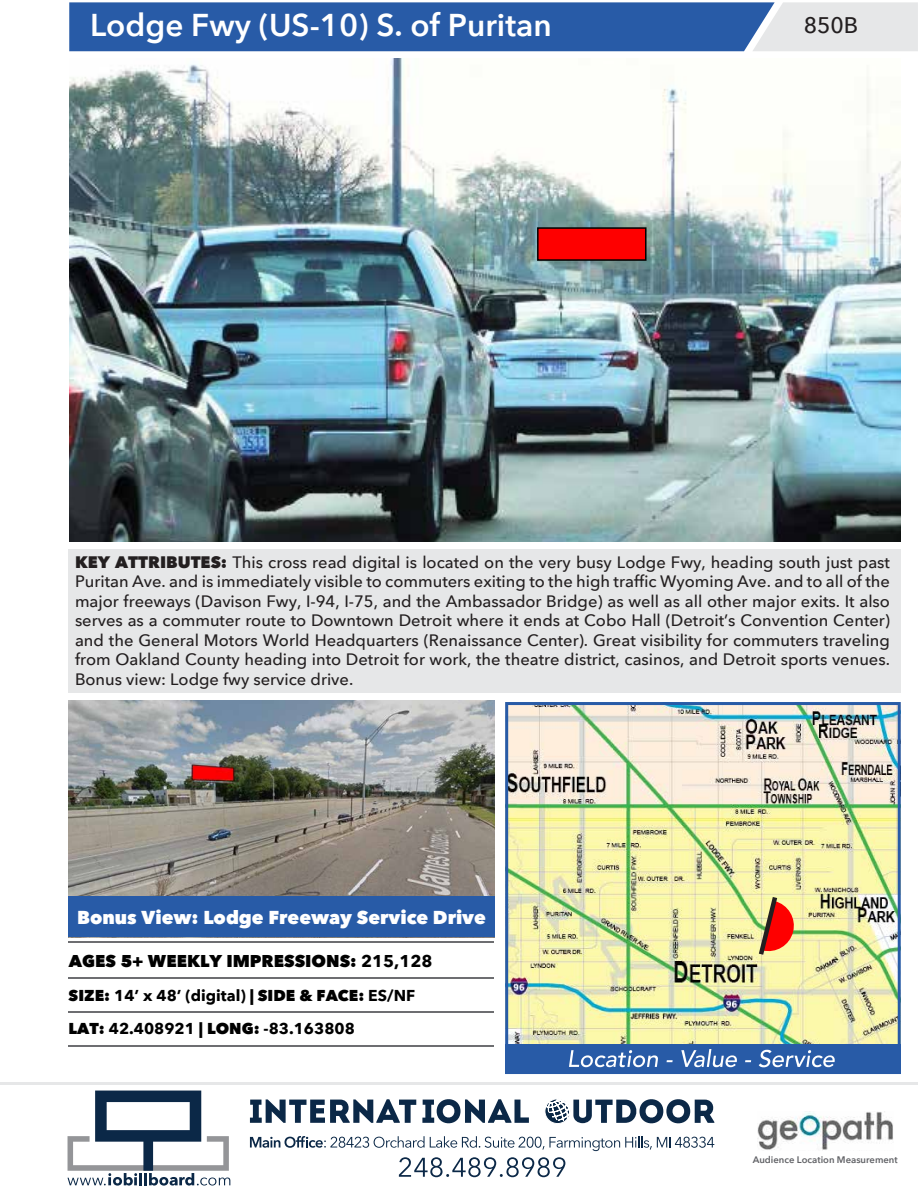
<style>
.page{position:relative;width:918px;height:1188px;background:#fff}
.page>*{position:absolute;margin:0;border:0;box-sizing:border-box;transform-origin:0 0}
.t1{font:600 31.5px "Avenir Next LT Pro";color:#fff}
.t2{font:500 22.5px "Avenir Next LT Pro";color:#231f20}
.t3{font:800 18.6px "Avenir Next LT Pro";color:#fff}
.t4{font:800 17.1px "Avenir Next LT Pro";color:#000}
.t5{font:500 16.5px/19.5px "Avenir Next LT Pro";color:#231f20;text-align:justify}
.t6{font:700 15.75px/33.3px "Avenir Next LT Pro";color:#000}
.t7{font:600 9.45px "Avenir Next LT Pro";color:#616266}
.s1{font-weight:800;font-size:16.65px}
.s2{font-weight:700}
.s3{font-weight:800}
</style>
<div class="page">
<svg style="left:69px;top:2px;width:849px;height:49px;background:#4d76b3"></svg>
<hr style="left:0;top:1083px;width:918px;height:2px;background:#e6e7e8">
<img style="left:68px;top:700px;width:427px;height:196px">
<img style="left:70px;top:58px;width:831px;height:483px">
<div style="left:537px;top:227px;width:110px;height:34px;background:#fe0000;border:2px solid #000"></div>
<div style="left:68px;top:549px;width:833px;height:144px;background:#e6e7e8"></div>
<div style="left:68px;top:896px;width:427px;height:41px;background:#285ba7"></div>
<hr style="left:68px;top:942px;width:425px;height:1px;background:#6d6e71">
<hr style="left:68px;top:977px;width:425px;height:2px;background:#6d6e71">
<hr style="left:68px;top:1011px;width:425px;height:2px;background:#6d6e71">
<hr style="left:68px;top:1045px;width:425px;height:2px;background:#6d6e71">
<svg style="left:68px;top:1091px;width:162px;height:95px"></svg>
<svg style="left:250px;top:1136px;width:464px;height:15px"></svg>
<svg style="left:250px;top:1099px;width:166px;height:24px"></svg>
<svg style="left:422px;top:1099px;width:107px;height:25px"></svg>
<svg style="left:545px;top:1099px;width:170px;height:25px"></svg>
<svg style="left:399px;top:1157px;width:166px;height:20px"></svg>
<img style="left:757px;top:1111px;width:136px;height:39px">
<img style="left:505px;top:702px;width:396px;height:343px">
<div style="left:505px;top:1045px;width:396px;height:29px;background:#285ba7"></div>
<svg style="left:569px;top:1050px;width:89px;height:17px"></svg>
<svg style="left:667px;top:1060px;width:6px;height:2px"></svg>
<svg style="left:681px;top:1049px;width:56px;height:18px"></svg>
<svg style="left:745px;top:1060px;width:6px;height:2px"></svg>
<svg style="left:759px;top:1050px;width:76px;height:17px"></svg>
<svg style="left:756px;top:892px;width:40px;height:68px;background:#e18c62"></svg>
<h1 class="t1" style="left:90px;top:6px;width:463px">Lodge Fwy (US-10) S. of Puritan</h1>
<h2 class="t2" style="left:804px;top:12px;width:56px">850B</h2>
<p class="t5" style="left:75px;top:552px;width:817px"><span class="s1">KEY ATTRIBUTES:</span> This cross read digital is located on the very busy Lodge Fwy, heading south just past Puritan Ave. and is immediately visible to commuters exiting to the high traffic Wyoming Ave. and to all of the major freeways (Davison Fwy, I-94, I-75, and the Ambassador Bridge) as well as all other major exits. It also serves as a commuter route to Downtown Detroit where it ends at Cobo Hall (Detroit’s Convention Center) and the General Motors World Headquarters (Renaissance Center). Great visibility for commuters traveling from Oakland County heading into Detroit for work, the theatre district, casinos, and Detroit sports venues.<br>Bonus view: Lodge fwy service drive.</p>
<p class="t3" style="left:77px;top:906px;width:410px">Bonus View: Lodge Freeway Service Drive</p>
<p class="t4" style="left:69px;top:950px;width:365px">AGES 5+ WEEKLY IMPRESSIONS: <span class="s2">215,128</span></p>
<p class="t6" style="left:69px;top:979px;width:348px"><span class="s3">SIZE:</span> 14’ x 48’ (digital) <span class="s3">| SIDE &amp; FACE:</span> ES/NF<br><span class="s3">LAT:</span> 42.408921 <span class="s3">| LONG:</span> -83.163808</p>
<p class="t7" style="left:753px;top:1153px;width:147px">Audience Location Measurement</p>
</div>
